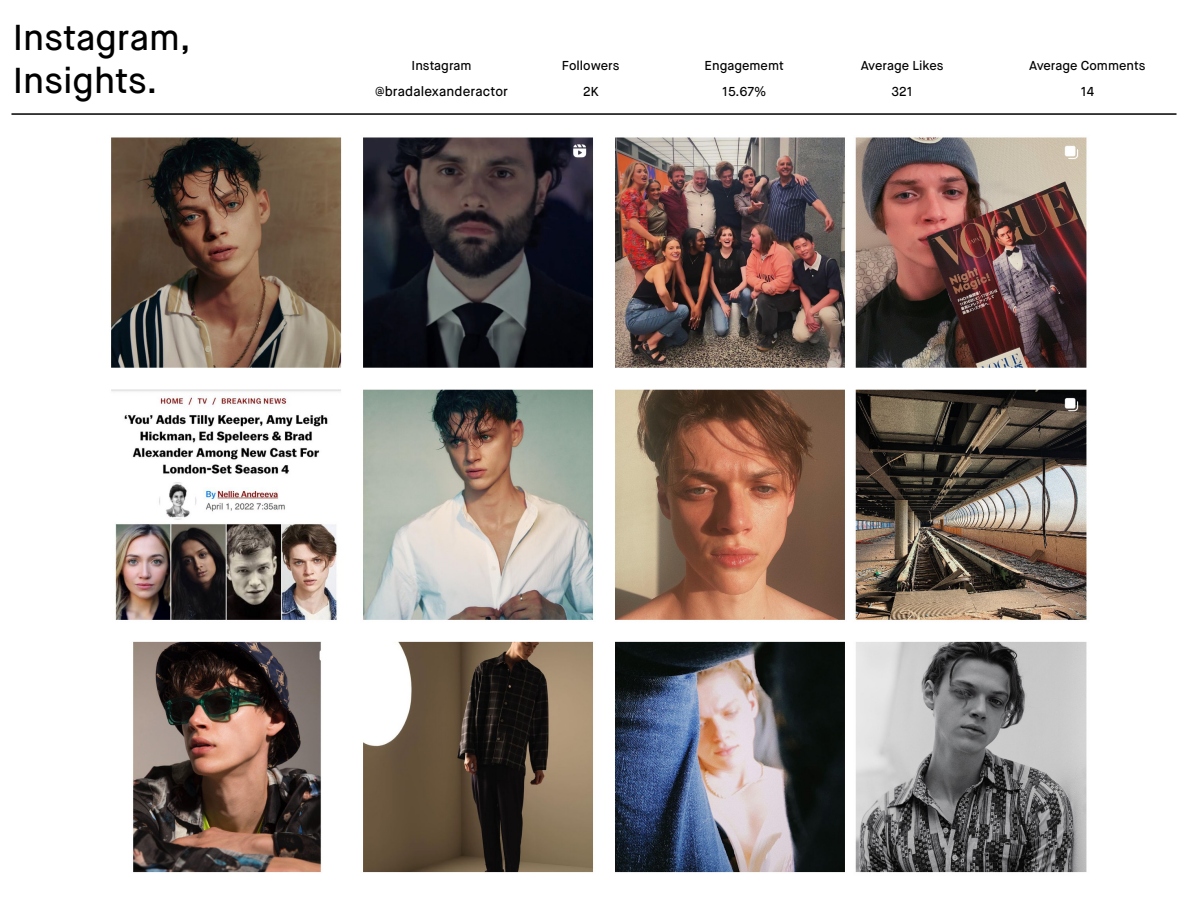
<style>
.page{position:relative;width:1188px;height:918px;background:#fff}
.page>*{position:absolute;margin:0;border:0;box-sizing:border-box;transform-origin:0 0}
.t1{font:500 36px "Maison Neue";color:#000}
.t2{font:500 13.5px "Maison Neue";letter-spacing:.005em;color:#000}
.t3{font:500 12.9px "Maison Neue";color:#000}
.s1{font-size:12.9px}
</style>
<div class="page">
<hr style="left:11px;top:113px;width:1166px;height:2px;background:#000">
<img style="left:111px;top:137px;width:976px;height:736px">
<p class="t1" style="left:13px;top:15px;width:180px">Instagram,</p>
<p class="t1" style="left:13px;top:58px;width:146px">Insights.</p>
<p class="t3" style="left:412px;top:57px;width:62px">Instagram</p>
<p class="t2" style="left:375px;top:82px;width:134px"><span class="s1">@</span>bradalexanderactor</p>
<p class="t3" style="left:562px;top:57px;width:59px">Followers</p>
<p class="t3" style="left:583px;top:83px;width:17px">2K</p>
<p class="t3" style="left:705px;top:58px;width:81px">Engagememt</p>
<p class="t3" style="left:722px;top:84px;width:46px">15.67%</p>
<p class="t3" style="left:861px;top:57px;width:84px">Average Likes</p>
<p class="t3" style="left:892px;top:83px;width:23px">321</p>
<p class="t3" style="left:1029px;top:57px;width:118px">Average Comments</p>
<p class="t3" style="left:1081px;top:83px;width:15px">14</p>
</div>
